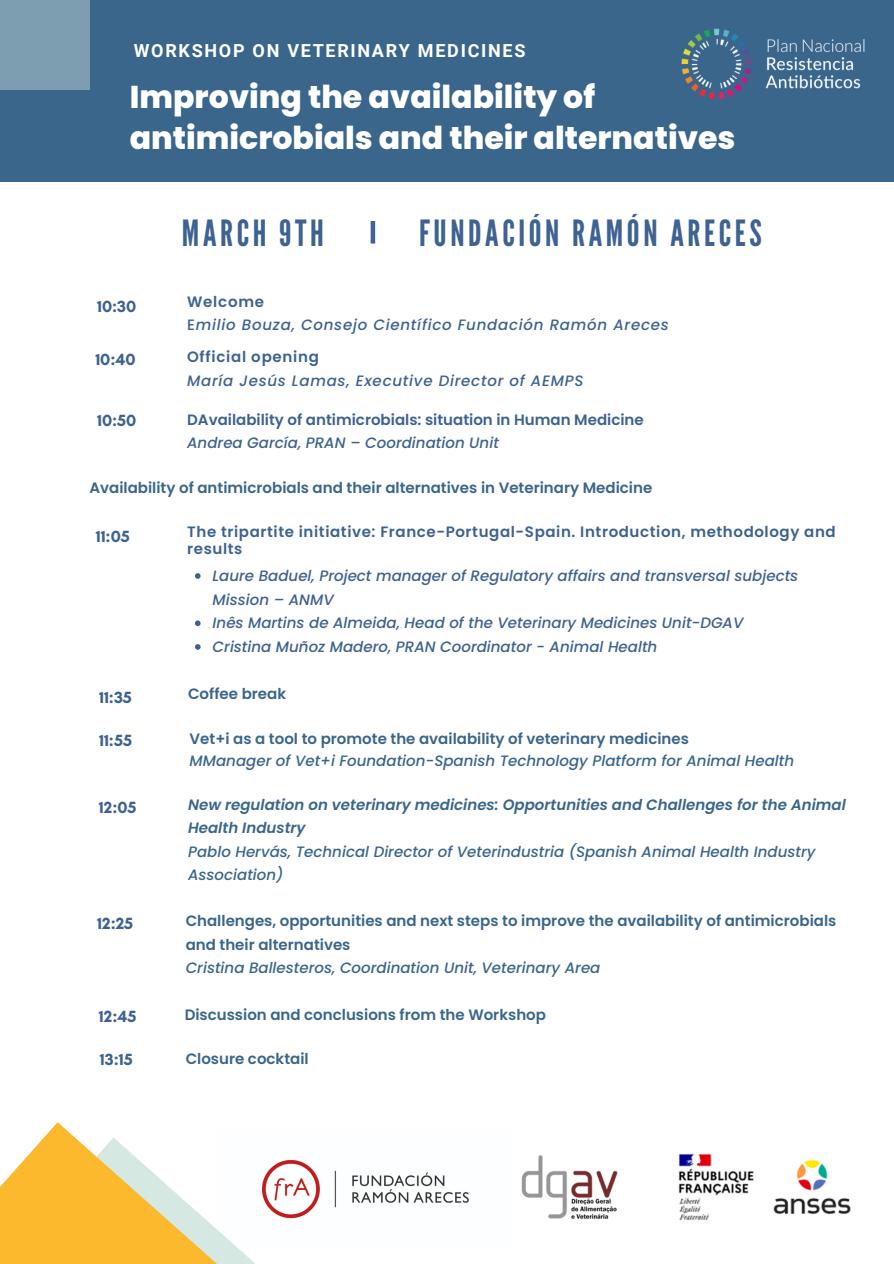
<style>
.page{position:relative;width:894px;height:1264px;background:#fff}
.page>*{position:absolute;margin:0;border:0;box-sizing:border-box;transform-origin:0 0}
.t1{font:36px "League Gothic";letter-spacing:.1em;color:#3e6291}
.t2{font:800 31.5px/40.5px "Poppins";color:#fff}
.t3{font:700 18px "Roboto";letter-spacing:.095em;color:#fff}
.t4{font:700 16.5px "Glacial Indifference";color:#3e6291}
.t5{font:600 15px/23.7px "Poppins";color:#3a668c}
.t6{font:italic 500 15px/23.7px "Poppins";color:#3e6291}
.t7{font:italic 500 15px/23.7px "Poppins";color:#3a668c}
.t8{font:italic 500 15px/23.7px "Poppins";letter-spacing:.05em;color:#3e6291}
.t9{font:600 15px/17px "Poppins";letter-spacing:.04em;color:#3e6291}
.t10{font:italic 600 15px/23.7px "Poppins";color:#3a668c}
.t11{font:600 15px "Poppins";color:#3e6291}
.s1{font-weight:600;font-style:normal}
.s2{font-style:normal}
</style>
<div class="page">
<img style="left:678px;top:1153px;width:173px;height:67px">
<img style="left:521px;top:1155px;width:97px;height:64px">
<div style="left:0;top:0;width:893px;height:182px;background:#3a668c"></div>
<div style="left:0;top:0;width:89px;height:89px;background:#7d9eb1"></div>
<img style="left:273px;top:1159px;width:196px;height:60px">
<svg style="left:0;top:1122px;width:273px;height:141px"></svg>
<img style="left:681px;top:28px;width:184px;height:72px">
<svg style="left:195px;top:573px;width:5px;height:6px"></svg>
<svg style="left:195px;top:620px;width:5px;height:6px"></svg>
<svg style="left:195px;top:644px;width:5px;height:5px"></svg>
<div style="left:370px;top:221px;width:5px;height:22px;background:#3e6291"></div>
<p class="t3" style="left:134px;top:41px;width:393px">WORKSHOP ON VETERINARY MEDICINES</p>
<h2 class="t2" style="left:130px;top:77px;width:607px">Improving the availability of antimicrobials and their alternatives</h2>
<h1 class="t1" style="left:182px;top:212px;width:143px">MARCH 9TH</h1>
<h1 class="t1" style="left:419px;top:212px;width:344px">FUNDACIÓN RAMÓN ARECES</h1>
<p class="t4" style="left:97px;top:296px;width:41px">10:30</p>
<p class="t8" style="left:187px;top:290px;width:483px"><span class="s1">Welcome<br></span><span class="s2">E</span>milio Bouza, Consejo Científico Fundación Ramón Areces</p>
<p class="t4" style="left:95px;top:350px;width:42px">10:40</p>
<p class="t9" style="left:187px;top:348px;width:133px">Official opening</p>
<p class="t8" style="left:187px;top:368px;width:397px">María Jesús Lamas, Executive Director of AEMPS</p>
<p class="t4" style="left:97px;top:410px;width:41px">10:50</p>
<p class="t11" style="left:187px;top:409px;width:458px">DAvailability of antimicrobials: situation in Human Medicine</p>
<p class="t6" style="left:187px;top:431px;width:313px">Andrea García, PRAN – Coordination Unit</p>
<p class="t5" style="left:89px;top:476px;width:564px">Availability of antimicrobials and their alternatives in Veterinary Medicine</p>
<p class="t4" style="left:96px;top:526px;width:36px">11:05</p>
<p class="t9" style="left:187px;top:523px;width:649px">The tripartite initiative: France-Portugal-Spain. Introduction, methodology and results</p>
<p class="t6" style="left:212px;top:564px;width:587px">Laure Baduel, Project manager of Regulatory affairs and transversal subjects Mission – ANMV<br>Inês Martins de Almeida, Head of the Veterinary Medicines Unit-DGAV Cristina Muñoz Madero, PRAN Coordinator - Animal Health</p>
<p class="t4" style="left:99px;top:687px;width:34px">11:35</p>
<p class="t5" style="left:188px;top:682px;width:99px">Coffee break</p>
<p class="t4" style="left:99px;top:730px;width:34px">11:55</p>
<p class="t5" style="left:189px;top:726px;width:500px">Vet+i as a tool to promote the availability of veterinary medicines</p>
<p class="t7" style="left:189px;top:749px;width:606px">MManager of Vet+i Foundation-Spanish Technology Platform for Animal Health</p>
<p class="t10" style="left:188px;top:792px;width:659px">New regulation on veterinary medicines: Opportunities and Challenges for the Animal<br>Health Industry</p>
<p class="t7" style="left:188px;top:839px;width:629px">Pablo Hervás, Technical Director of Veterindustria (Spanish Animal Health Industry<br>Association)</p>
<p class="t4" style="left:99px;top:797px;width:39px">12:05</p>
<p class="t4" style="left:97px;top:913px;width:38px">12:25</p>
<p class="t5" style="left:186px;top:908px;width:652px">Challenges, opportunities and next steps to improve the availability of antimicrobials and their alternatives</p>
<p class="t7" style="left:186px;top:956px;width:416px">Cristina Ballesteros, Coordination Unit, Veterinary Area</p>
<p class="t4" style="left:99px;top:1005px;width:39px">12:45</p>
<p class="t5" style="left:185px;top:1003px;width:363px">Discussion and conclusions from the Workshop</p>
<p class="t4" style="left:100px;top:1049px;width:34px">13:15</p>
<p class="t5" style="left:186px;top:1047px;width:125px">Closure cocktail</p>
</div>
